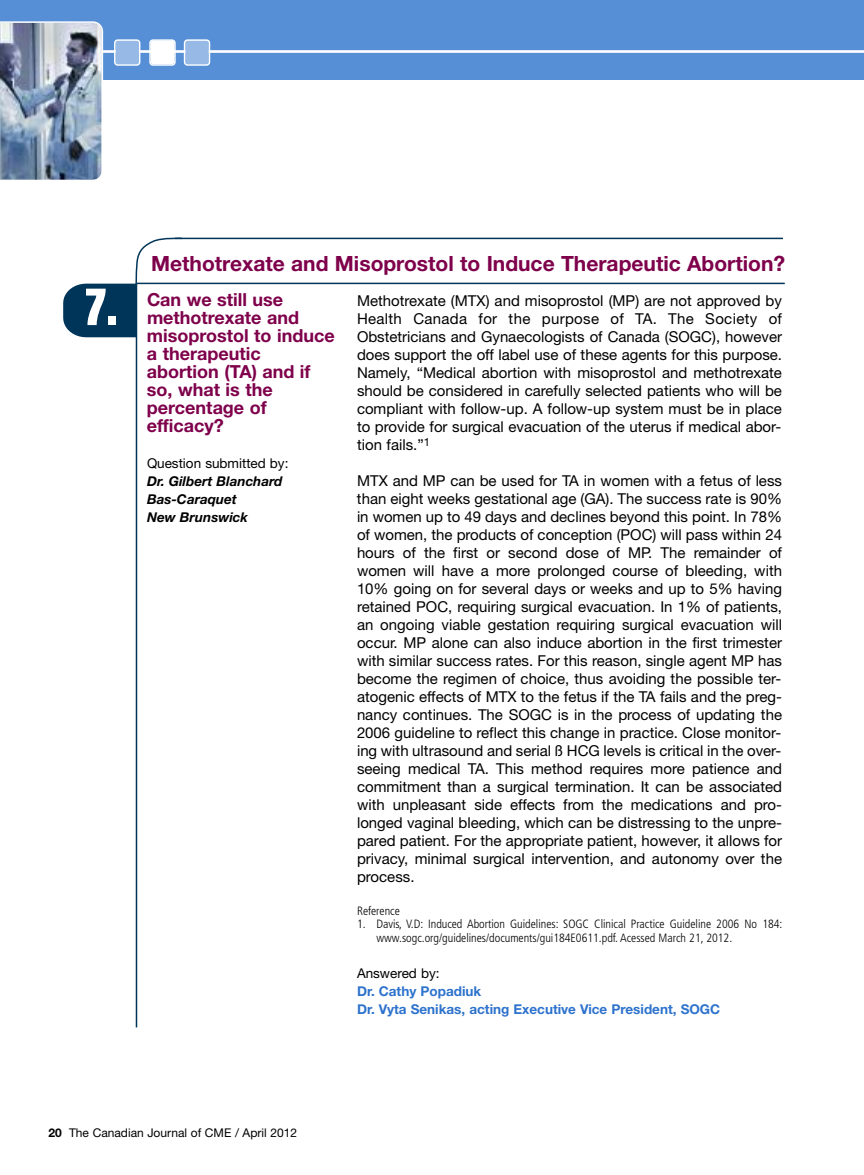
<style>
.page{position:relative;width:864px;height:1175px;background:#fff}
.page>*{position:absolute;margin:0;border:0;box-sizing:border-box;transform-origin:0 0}
.t1{font:700 condensed 54.45px "Aurora BT";color:#fff}
.t2{font:700 21px "Helvetica Neue";color:#7e004b}
.t3{font:700 18px/18px "Helvetica Neue";color:#7e004b}
.t4{font:15px/18px "Helvetica Neue";color:#000;text-align:justify}
.t5{font:700 13.5px/18px "Helvetica Neue";color:#2d72cc}
.t6{font:italic 700 13.5px/18px "Helvetica Neue";color:#000}
.t7{font:13.5px "Helvetica Neue";color:#000}
.t8{font:300 condensed 12px/13.5px "Frutiger";color:#000}
.t9{font:12px "Helvetica Neue";color:#000}
.s1{font-weight:700}
</style>
<div class="page">
<hr style="left:175px;top:238px;width:608px;height:1px;background:#00355a">
<hr style="left:136px;top:283px;width:1px;height:744px;background:#00355a">
<hr style="left:136px;top:283px;width:649px;height:1px;background:#00355a">
<svg style="left:63px;top:237px;width:120px;height:100px"></svg>
<div style="left:0;top:0;width:864px;height:80px;background:#578fd6"></div>
<hr style="left:92px;top:50px;width:772px;height:3px;background:#fff">
<img style="left:0;top:21px;width:103px;height:159px">
<svg style="left:114px;top:39px;width:26px;height:27px"></svg>
<svg style="left:149px;top:39px;width:27px;height:27px"></svg>
<svg style="left:184px;top:39px;width:26px;height:27px"></svg>
<h1 class="t1" style="left:86px;top:274px;width:33px">7.</h1>
<h2 class="t2" style="left:151px;top:256px;width:636px">Methotrexate and Misoprostol to Induce Therapeutic Abortion?</h2>
<p class="t3" style="left:147px;top:292px;width:189px">Can we still use methotrexate and misoprostol to induce a therapeutic abortion (TA) and if so, what is the percentage of efficacy?</p>
<p class="t7" style="left:147px;top:458px;width:143px">Question submitted by:</p>
<p class="t6" style="left:147px;top:472px;width:137px">Dr. Gilbert Blanchard<br>Bas-Caraquet<br>New Brunswick</p>
<p class="t4" style="left:357px;top:293px;width:427px">Methotrexate (MTX) and misoprostol (MP) are not approved by Health Canada for the purpose of TA. The Society of Obstetricians and Gynaecologists of Canada (SOGC), however does support the off label use of these agents for this purpose.<br>Namely, “Medical abortion with misoprostol and methotrexate should be considered in carefully selected patients who will be compliant with follow-up. A follow-up system must be in place to provide for surgical evacuation of the uterus if medical abor&shy;tion fails.”<sup>1</sup></p>
<p class="t4" style="left:357px;top:473px;width:427px">MTX and MP can be used for TA in women with a fetus of less than eight weeks gestational age (GA). The success rate is 90% in women up to 49 days and declines beyond this point. In 78% of women, the products of conception (POC) will pass within 24 hours of the first or second dose of MP. The remainder of women will have a more prolonged course of bleeding, with 10% going on for several days or weeks and up to 5% having retained POC, requiring surgical evacuation. In 1% of patients, an ongoing viable gestation requiring surgical evacuation will occur. MP alone can also induce abortion in the first trimester with similar success rates. For this reason, single agent MP has become the regimen of choice, thus avoiding the possible ter&shy;atogenic effects of MTX to the fetus if the TA fails and the preg&shy;nancy continues. The SOGC is in the process of updating the 2006 guideline to reflect this change in practice. Close monitor&shy;ing with ultrasound and serial ß HCG levels is critical in the over&shy;seeing medical TA. This method requires more patience and commitment than a surgical termination. It can be associated with unpleasant side effects from the medications and pro&shy;longed vaginal bleeding, which can be distressing to the unpre&shy;pared patient. For the appropriate patient, however, it allows for privacy, minimal surgical intervention, and autonomy over the process.</p>
<p class="t8" style="left:357px;top:904px;width:44px">Reference</p>
<p class="t8" style="left:376px;top:918px;width:408px;text-indent:-19px">1. Davis, V.D: Induced Abortion Guidelines: SOGC Clinical Practice Guideline 2006 No 184: www.sogc.org/guidelines/documents/gui184E0611.pdf. Acessed March 21, 2012.</p>
<p class="t7" style="left:357px;top:968px;width:84px">Answered by:</p>
<p class="t5" style="left:357px;top:981px;width:365px">Dr. Cathy Popadiuk<br>Dr. Vyta Senikas, acting Executive Vice President, SOGC</p>
<p class="t9" style="left:48px;top:1128px;width:250px"><span class="s1">20</span> The Canadian Journal of CME / April 2012</p>
</div>
